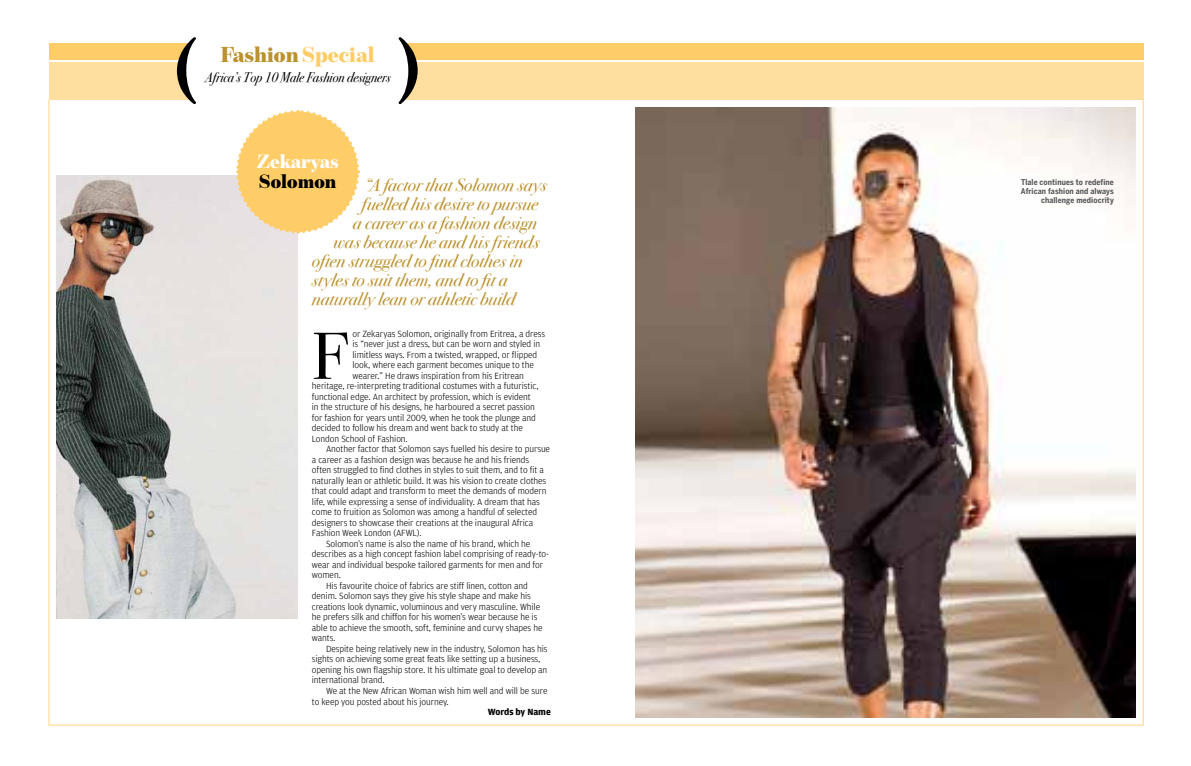
<style>
.page{position:relative;width:1191px;height:766px;background:#fff}
.page>*{position:absolute;margin:0;border:0;box-sizing:border-box;transform-origin:0 0}
.t1{font:700 72.6px "Adobe Caslon Pro";color:#000}
.t2{font:66.2px "Bodoni Svty Two ITCTT Book";color:#000}
.t3{font:900 22px "Benton Mod Disp";color:#bc922e}
.t4{font:900 19.5px "Benton Mod Disp";color:#fff}
.t5{font:900 19.5px "Benton Mod Disp";color:#000}
.t6{font:18px "Bodoni Svty Two ITCTT Book Ita";color:#bc922e}
.t7{font:14px "Bodoni Svty Two ITCTT Book Ita";color:#000;scale:.9 1}
.t8{font:300 9.5px "Amplitude";letter-spacing:-.01em;color:#000}
.t9{font:700 9.5px "Amplitude";letter-spacing:-.01em;color:#000}
.t10{font:700 8px/9px "Benton Sans Cond";letter-spacing:.01em;color:#58595b;text-align:right}
.s1{color:#ffcd67}
</style>
<div class="page">
<img style="left:57px;top:176px;width:241px;height:442px">
<svg style="left:235px;top:110px;width:126px;height:125px"></svg>
<div style="left:49px;top:44px;width:1094px;height:16px;background:#ffcd67"></div>
<div style="left:49px;top:63px;width:1094px;height:37px;background:#ffdfa0"></div>
<div style="left:181px;top:43px;width:230px;height:57px;background:#fff"></div>
<img style="left:635px;top:108px;width:501px;height:609px">
<h1 class="t1" style="left:174px;top:32px;width:25px">(</h1>
<h1 class="t1" style="left:396px;top:32px;width:25px">)</h1>
<h3 class="t3" style="left:221px;top:42px;width:156px">Fashion <span class="s1">Special</span></h3>
<h3 class="t7" style="left:205px;top:65px;width:208px">Africa’s Top 10 Male Fashion designers</h3>
<h3 class="t4" style="left:257px;top:150px;width:83px">Zekaryas</h3>
<h3 class="t5" style="left:259px;top:170px;width:79px">Solomon</h3>
<h3 class="t6" style="left:365px;top:169px;width:183px">“A factor that Solomon says</h3>
<h3 class="t6" style="left:362px;top:188px;width:177px">fuelled his desire to pursue</h3>
<h3 class="t6" style="left:353px;top:207px;width:186px">a career as a fashion design</h3>
<h3 class="t6" style="left:333px;top:226px;width:208px">was because he and his friends</h3>
<h3 class="t6" style="left:312px;top:245px;width:212px">often struggled to find clothes in</h3>
<h3 class="t6" style="left:312px;top:264px;width:197px">styles to suit them, and to fit a</h3>
<h3 class="t6" style="left:312px;top:283px;width:205px">naturally lean or athletic build</h3>
<h2 class="t2" style="left:312px;top:302px;width:37px">F</h2>
<p class="t8" style="left:352px;top:328px;width:194px">or Zekaryas Solomon, originally from Eritrea, a dress</p>
<p class="t8" style="left:352px;top:339px;width:189px">is “never just a dress, but can be worn and styled in</p>
<p class="t8" style="left:352px;top:349px;width:186px">limitless ways. From a twisted, wrapped, or flipped</p>
<p class="t8" style="left:352px;top:360px;width:183px">look, where each garment becomes unique to the</p>
<p class="t8" style="left:352px;top:370px;width:173px">wearer.” He draws inspiration from his Eritrean</p>
<p class="t8" style="left:312px;top:381px;width:228px">heritage, re-interpreting traditional costumes with a futuristic,</p>
<p class="t8" style="left:312px;top:391px;width:220px">functional edge. An architect by profession, which is evident</p>
<p class="t8" style="left:312px;top:402px;width:224px">in the structure of his designs, he harboured a secret passion</p>
<p class="t8" style="left:312px;top:412px;width:226px">for fashion for years until 2009, when he took the plunge and</p>
<p class="t8" style="left:312px;top:423px;width:212px">decided to follow his dream and went back to study at the</p>
<p class="t8" style="left:312px;top:433px;width:97px">London School of Fashion.</p>
<p class="t8" style="left:326px;top:444px;width:225px">Another factor that Solomon says fuelled his desire to pursue</p>
<p class="t8" style="left:312px;top:454px;width:219px">a career as a fashion design was because he and his friends</p>
<p class="t8" style="left:312px;top:465px;width:234px">often struggled to find clothes in styles to suit them, and to fit a</p>
<p class="t8" style="left:312px;top:475px;width:236px">naturally lean or athletic build. It was his vision to create clothes</p>
<p class="t8" style="left:312px;top:486px;width:236px">that could adapt and transform to meet the demands of modern</p>
<p class="t8" style="left:312px;top:496px;width:229px">life, while expressing a sense of individuality. A dream that has</p>
<p class="t8" style="left:312px;top:507px;width:227px">come to fruition as Solomon was among a handful of selected</p>
<p class="t8" style="left:312px;top:517px;width:223px">designers to showcase their creations at the inaugural Africa</p>
<p class="t8" style="left:312px;top:528px;width:111px">Fashion Week London (AFWL).</p>
<p class="t8" style="left:326px;top:538px;width:206px">Solomon’s name is also the name of his brand, which he</p>
<p class="t8" style="left:312px;top:549px;width:239px">describes as a high concept fashion label comprising of ready-to-</p>
<p class="t8" style="left:312px;top:559px;width:233px">wear and individual bespoke tailored garments for men and for</p>
<p class="t8" style="left:312px;top:570px;width:31px">women.</p>
<p class="t8" style="left:326px;top:580px;width:203px">His favourite choice of fabrics are stiff linen, cotton and</p>
<p class="t8" style="left:312px;top:591px;width:221px">denim. Solomon says they give his style shape and make his</p>
<p class="t8" style="left:312px;top:601px;width:230px">creations look dynamic, voluminous and very masculine. While</p>
<p class="t8" style="left:312px;top:611px;width:227px">he prefers silk and chiffon for his women’s wear because he is</p>
<p class="t8" style="left:312px;top:622px;width:232px">able to achieve the smooth, soft, feminine and curvy shapes he</p>
<p class="t8" style="left:312px;top:632px;width:25px">wants.</p>
<p class="t8" style="left:326px;top:643px;width:223px">Despite being relatively new in the industry, Solomon has his</p>
<p class="t8" style="left:312px;top:653px;width:230px">sights on achieving some great feats like setting up a business,</p>
<p class="t8" style="left:312px;top:664px;width:237px">opening his own flagship store. It his ultimate goal to develop an</p>
<p class="t8" style="left:312px;top:674px;width:74px">international brand.</p>
<p class="t8" style="left:326px;top:685px;width:223px">We at the New African Woman wish him well and will be sure</p>
<p class="t8" style="left:312px;top:695px;width:138px">to keep you posted about his journey.</p>
<p class="t9" style="left:488px;top:706px;width:64px">Words by Name</p>
<p class="t10" style="left:1021px;top:178px;width:94px">Tlale continues to redefine<br>African fashion and always challenge mediocrity</p>
</div>
